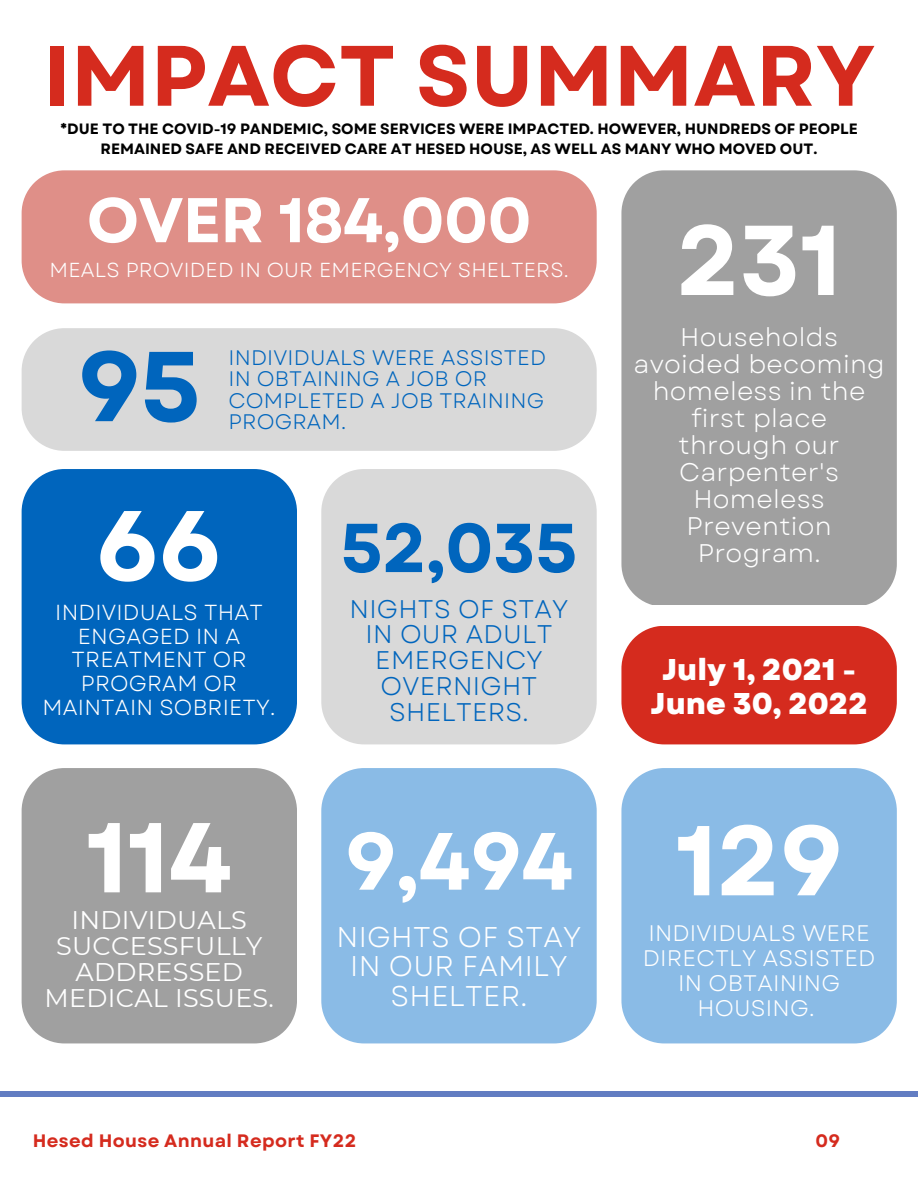
<style>
.page{position:relative;width:918px;height:1188px;background:#fff}
.page>*{position:absolute;margin:0;border:0;box-sizing:border-box;transform-origin:0 0}
.t1{font:700 99px "Garet";letter-spacing:-.01em;color:#fff}
.t2{font:700 99px "Garet";color:#0065bd}
.t3{font:700 85.5px "Garet";color:#d52b1e}
.t4{font:700 81px "Garet";color:#fff}
.t5{font:700 69px "Garet";color:#0065bd}
.t6{font:700 63px "Garet";letter-spacing:-.01em;color:#fff}
.t7{font:800 30px/34.8px "Garet";color:#fff;text-align:center}
.t8{font:28.5px/29.2px "Garet";letter-spacing:.01em;color:#fff;text-align:center}
.t9{font:25.5px/27px "Garet";letter-spacing:.01em;color:#fff;text-align:center}
.t10{font:25.5px/25.8px "Garet";letter-spacing:.01em;color:#0065bd;text-align:center}
.t11{font:25.5px/25.8px "Montserrat";letter-spacing:.01em;color:#fff;text-align:center}
.t12{font:22.5px/24.8px "Garet";letter-spacing:.01em;color:#fff;text-align:center}
.t13{font:21.75px/23.7px "Garet";letter-spacing:.01em;color:#fff;text-align:center}
.t14{font:21px/21.3px "Garet";letter-spacing:.01em;color:#0065bd}
.t15{font:20.25px "Garet";letter-spacing:.01em;color:#fff}
.t16{font:700 18px "Garet";letter-spacing:.02em;color:#d52b1e}
.t17{font:700 15px/20.2px "Garet";color:#000;text-align:center}
.s1{font-size:99px;color:#fff}
.s2{font-size:99px}
</style>
<div class="page">
<div style="left:22px;top:469px;width:275px;height:275px;background:#0065bd"></div>
<div style="left:22px;top:170px;width:575px;height:133px;background:#df8f88"></div>
<div style="left:321px;top:469px;width:276px;height:275px;background:#d9d9d9"></div>
<div style="left:621px;top:170px;width:276px;height:435px;background:#a0a0a0"></div>
<div style="left:22px;top:768px;width:275px;height:275px;background:#a0a0a0"></div>
<div style="left:321px;top:768px;width:276px;height:275px;background:#8abbe6"></div>
<div style="left:621px;top:768px;width:276px;height:275px;background:#8abbe6"></div>
<div style="left:621px;top:626px;width:276px;height:118px;background:#d52b1e"></div>
<hr style="left:0;top:1092px;width:918px;height:4px;background:#627dc2">
<div style="left:22px;top:328px;width:575px;height:123px;background:#d9d9d9"></div>
<h2 class="t3" style="left:43px;top:14px;width:834px">IMPACT SUMMARY</h2>
<p class="t17" style="left:60px;top:119px;width:799px">*DUE TO THE COVID-19 PANDEMIC, SOME SERVICES WERE IMPACTED. HOWEVER, HUNDREDS OF PEOPLE<br>REMAINED SAFE AND RECEIVED CARE AT HESED HOUSE, AS WELL AS MANY WHO MOVED OUT.</p>
<h3 class="t6" style="left:87px;top:175px;width:446px">OVER 184,000</h3>
<h3 class="t15" style="left:50px;top:256px;width:521px">MEALS PROVIDED IN OUR EMERGENCY SHELTERS.</h3>
<h1 class="t2" style="left:77px;top:315px;width:125px">95</h1>
<h3 class="t14" style="left:228px;top:347px;width:319px">INDIVIDUALS WERE ASSISTED<br>IN OBTAINING A JOB OR<br>COMPLETED A JOB TRAINING<br>PROGRAM.</h3>
<h3 class="t5" style="left:96px;top:498px;width:483px"><span class="s1">66</span> 52,035</h3>
<h3 class="t10" style="left:350px;top:596px;width:220px">NIGHTS OF STAY<br>IN OUR ADULT<br>EMERGENCY<br>OVERNIGHT<br>SHELTERS.</h3>
<h3 class="t13" style="left:43px;top:601px;width:234px">INDIVIDUALS THAT<br>ENGAGED IN A<br>TREATMENT OR<br>PROGRAM OR<br>MAINTAIN SOBRIETY.</h3>
<h3 class="t4" style="left:86px;top:803px;width:489px"><span class="s2">114</span> 9,494</h3>
<h3 class="t8" style="left:337px;top:923px;width:246px">NIGHTS OF STAY<br>IN OUR FAMILY<br>SHELTER.</h3>
<h3 class="t11" style="left:45px;top:907px;width:231px">INDIVIDUALS<br>SUCCESSFULLY<br>ADDRESSED<br>MEDICAL ISSUES.</h3>
<h1 class="t1" style="left:676px;top:189px;width:167px">231</h1>
<h3 class="t9" style="left:634px;top:324px;width:253px">Households avoided becoming homeless in the first place through our<br>Carpenter's<br>Homeless<br>Prevention<br>Program.</h3>
<h3 class="t7" style="left:651px;top:652px;width:219px">July 1, 2021 -<br>June 30, 2022</h3>
<h1 class="t1" style="left:675px;top:789px;width:169px">129</h1>
<h3 class="t12" style="left:643px;top:921px;width:234px">INDIVIDUALS WERE<br>DIRECTLY ASSISTED<br>IN OBTAINING<br>HOUSING.</h3>
<p class="t16" style="left:33px;top:1128px;width:325px">Hesed House Annual Report FY22</p>
<p class="t16" style="left:816px;top:1128px;width:26px">09</p>
</div>
